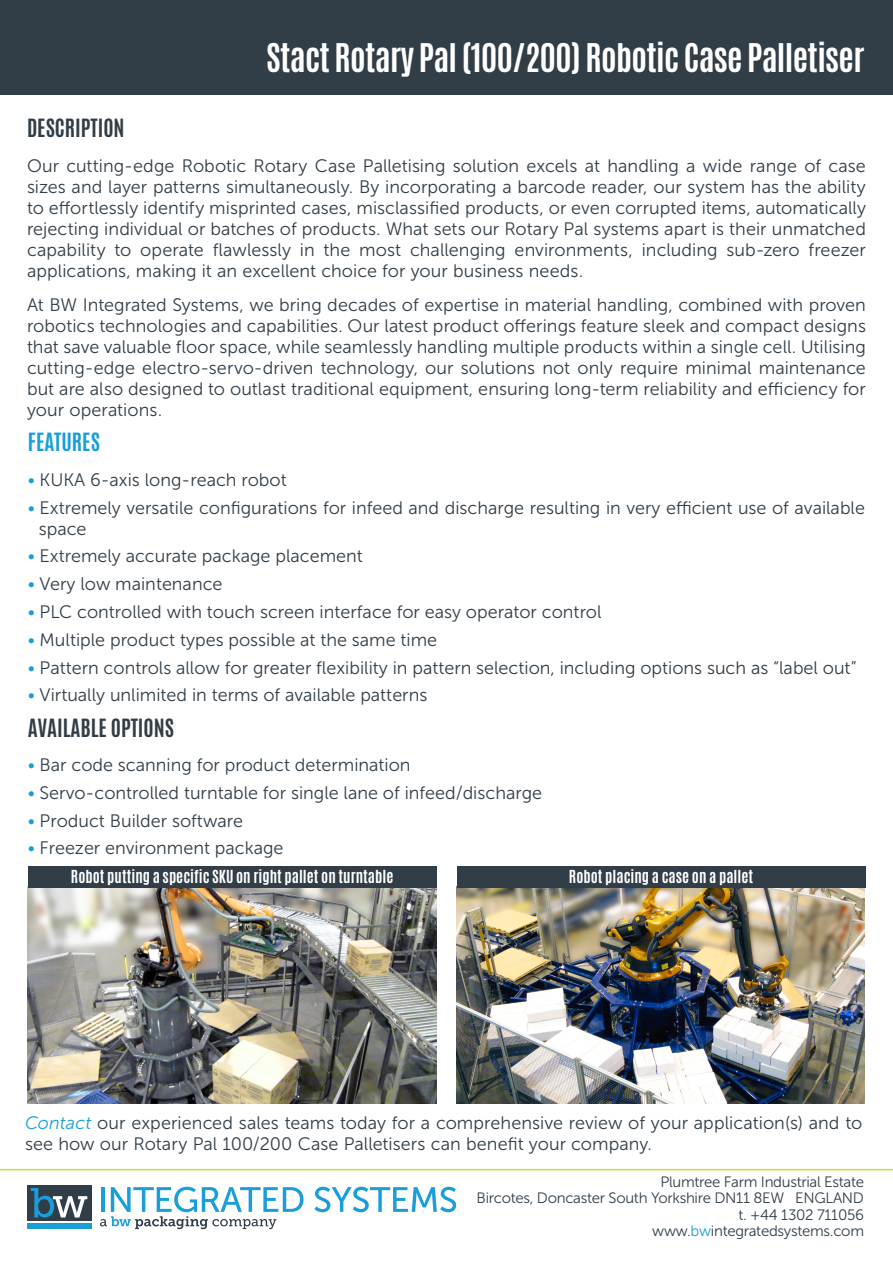
<style>
.page{position:relative;width:893px;height:1263px;background:#fff}
.page>*{position:absolute;margin:0;border:0;box-sizing:border-box;transform-origin:0 0}
.Page_2_-_Top_Title{font:700 33px "Antonio";letter-spacing:-.02em;color:#fff}
.Page_2_-_Second_Header_text{font:700 21px "Antonio";color:#313e48}
.Page_2_-_1st_Header_Text{font:700 21px "Antonio";color:#313e48}
.Page_2_-_Second_Header_text-2{font:700 21px "Antonio";color:#199eda}
.Page_2_-_Content_Gray_12_pt{font:18px/21px "Museo Sans 300";color:#313e48;text-align:justify}
.t1{font:15px/16.5px "Museo Sans 300";letter-spacing:-.02em;color:#313e48;text-align:right}
.Page_2_-_Caption_Text{font:700 15px "Antonio";color:#fff}
.s1{color:#199eda}
.s2{font-style:italic;color:#199eda}
</style>
<div class="page">
<div style="left:0;top:0;width:893px;height:94px;background:#313e48"></div>
<div style="left:27px;top:1185px;width:64px;height:36px;background:#313e48"></div>
<div style="left:27px;top:1222px;width:64px;height:7px;background:#199eda"></div>
<svg style="left:31px;top:1188px;width:56px;height:29px"></svg>
<svg style="left:314px;top:1187px;width:142px;height:25px"></svg>
<svg style="left:100px;top:1187px;width:203px;height:42px"></svg>
<hr style="left:0;top:1169px;width:893px;height:1px;background:#d2dd25">
<img style="left:28px;top:887px;width:408px;height:217px">
<div style="left:28px;top:866px;width:408px;height:21px;background:#313e48"></div>
<img style="left:457px;top:887px;width:408px;height:217px">
<div style="left:457px;top:866px;width:408px;height:21px;background:#313e48"></div>
<hr style="left:0;top:714px;width:1px;height:82px;background:#313e48">
<p class="Page_2_-_Top_Title" style="left:266px;top:33px;width:600px">Stact Rotary Pal (100/200) Robotic Case Palletiser</p>
<p class="Page_2_-_1st_Header_Text" style="left:27px;top:112px;width:99px">DESCRIPTION</p>
<p class="Page_2_-_Content_Gray_12_pt" style="left:27px;top:155px;width:840px">Our cutting-edge Robotic Rotary Case Palletising solution excels at handling a wide range of case sizes and layer patterns simultaneously. By incorporating a barcode reader, our system has the ability to effortlessly identify misprinted cases, misclassified products, or even corrupted items, automatically rejecting individual or batches of products. What sets our Rotary Pal systems apart is their unmatched capability to operate flawlessly in the most challenging environments, including sub-zero freezer applications, making it an excellent choice for your business needs.</p>
<p class="Page_2_-_Content_Gray_12_pt" style="left:27px;top:294px;width:840px">At BW Integrated Systems, we bring decades of expertise in material handling, combined with proven robotics technologies and capabilities. Our latest product offerings feature sleek and compact designs that save valuable floor space, while seamlessly handling multiple products within a single cell. Utilising cutting-edge electro-servo-driven technology, our solutions not only require minimal maintenance but are also designed to outlast traditional equipment, ensuring long-term reliability and efficiency for your operations.</p>
<p class="Page_2_-_Second_Header_text-2" style="left:28px;top:427px;width:73px">FEATURES</p>
<p class="Page_2_-_Content_Gray_12_pt" style="left:28px;top:469px;width:260px"><span class="s1">•</span> KUKA 6-axis long-reach robot</p>
<p class="Page_2_-_Content_Gray_12_pt" style="left:39px;top:497px;width:828px;text-indent:-11px"><span class="s1">•</span> Extremely versatile configurations for infeed and discharge resulting in very efficient use of available space</p>
<p class="Page_2_-_Content_Gray_12_pt" style="left:28px;top:546px;width:336px"><span class="s1">•</span> Extremely accurate package placement</p>
<p class="Page_2_-_Content_Gray_12_pt" style="left:28px;top:574px;width:196px"><span class="s1">•</span> Very low maintenance</p>
<p class="Page_2_-_Content_Gray_12_pt" style="left:28px;top:601px;width:575px"><span class="s1">•</span> PLC controlled with touch screen interface for easy operator control</p>
<p class="Page_2_-_Content_Gray_12_pt" style="left:28px;top:629px;width:411px"><span class="s1">•</span> Multiple product types possible at the same time</p>
<p class="Page_2_-_Content_Gray_12_pt" style="left:28px;top:657px;width:830px"><span class="s1">•</span> Pattern controls allow for greater flexibility in pattern selection, including options such as “label out”</p>
<p class="Page_2_-_Content_Gray_12_pt" style="left:28px;top:685px;width:401px"><span class="s1">•</span> Virtually unlimited in terms of available patterns</p>
<p class="Page_2_-_Second_Header_text" style="left:28px;top:712px;width:148px">AVAILABLE OPTIONS</p>
<p class="Page_2_-_Content_Gray_12_pt" style="left:28px;top:755px;width:384px"><span class="s1">•</span> Bar code scanning for product determination</p>
<p class="Page_2_-_Content_Gray_12_pt" style="left:28px;top:782px;width:516px"><span class="s1">•</span> Servo-controlled turntable for single lane of infeed/discharge</p>
<p class="Page_2_-_Content_Gray_12_pt" style="left:28px;top:810px;width:217px"><span class="s1">•</span> Product Builder software</p>
<p class="Page_2_-_Content_Gray_12_pt" style="left:28px;top:838px;width:257px"><span class="s1">•</span> Freezer environment package</p>
<p class="Page_2_-_Caption_Text" style="left:71px;top:865px;width:324px">Robot putting a specific SKU on right pallet on turntable</p>
<p class="Page_2_-_Caption_Text" style="left:569px;top:865px;width:186px">Robot placing a case on a pallet</p>
<p class="Page_2_-_Content_Gray_12_pt" style="left:25px;top:1112px;width:839px"><span class="s2">Contact</span> our experienced sales teams today for a comprehensive review of your application(s) and to see how our Rotary Pal 100/200 Case Palletisers can benefit your company.</p>
<p class="t1" style="left:477px;top:1173px;width:389px">Plumtree Farm Industrial Estate<br>Bircotes, Doncaster South Yorkshire DN11 8EW ENGLAND t. +44 1302 711056<br>www.<span class="s1">bw</span>integratedsystems.com</p>
</div>
